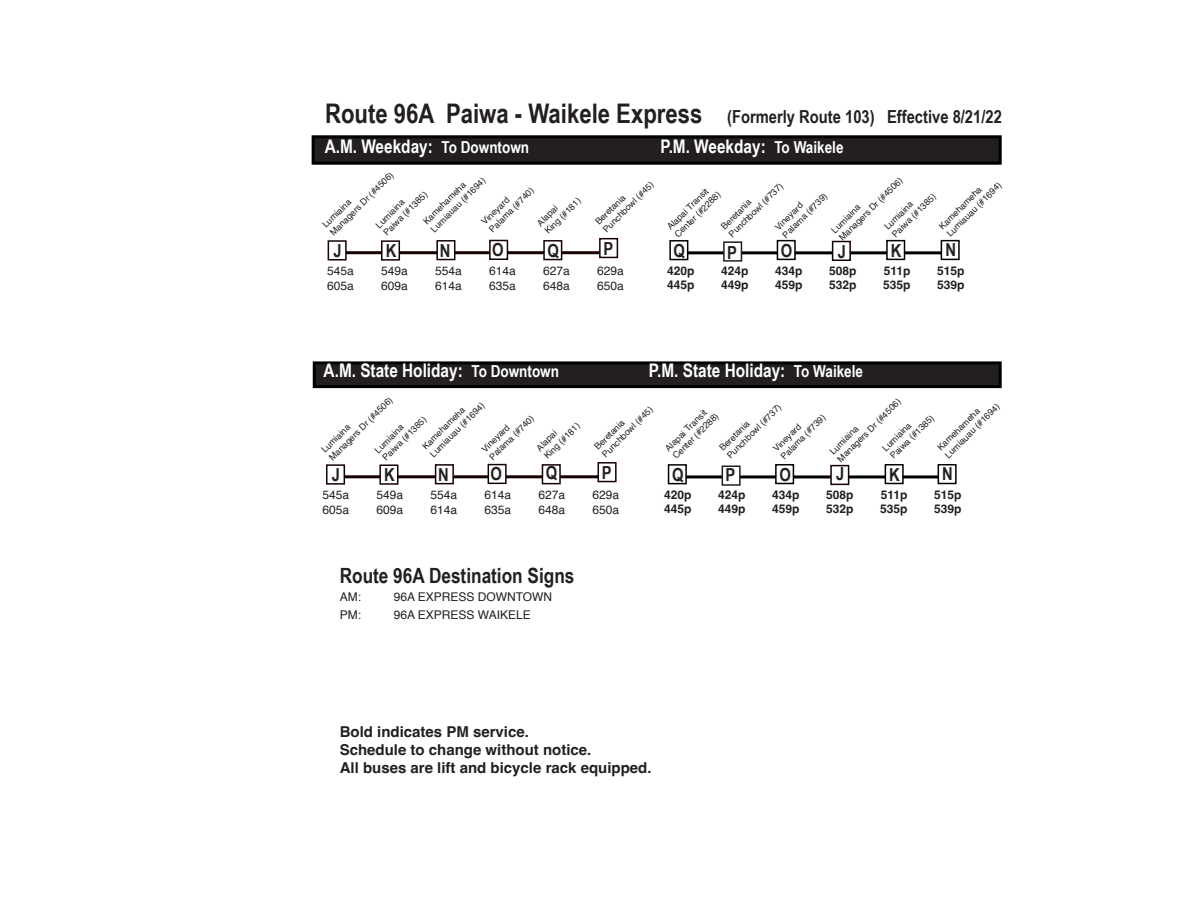
<style>
.page{position:relative;width:1188px;height:918px;background:#fff}
.page>*{position:absolute;margin:0;border:0;box-sizing:border-box;transform-origin:0 0}
.t1{font:700 21px "Arial Narrow";color:#231f20}
.t2{font:700 18.75px "Arial Narrow";color:#fff}
.t3{font:700 18px "Arial Narrow";color:#231f20}
.t4{font:700 15px/18px "Helvetica";color:#231f20}
.t5{font:12px "Helvetica";color:#231f20}
.t6{font:700 12px "Helvetica";color:#231f20}
.t7{font:9px/10.8px "Helvetica";color:#231f20}
.s1{font-size:27px}
.s2{font-size:16.5px}
</style>
<div class="page">
<div style="left:313px;top:137px;width:687px;height:26px;background:#231f20"></div>
<div style="left:312px;top:135px;width:690px;height:30px;border:3px solid #000"></div>
<div style="left:314px;top:363px;width:686px;height:24px;background:#231f20"></div>
<div style="left:313px;top:361px;width:689px;height:27px;border:3px solid #000"></div>
<hr style="left:673px;top:251px;width:275px;height:3px;background:#000">
<div style="left:669px;top:240px;width:19px;height:20px;background:#fff;border:2px solid #000"></div>
<div style="left:777px;top:240px;width:19px;height:20px;background:#fff;border:2px solid #000"></div>
<div style="left:886px;top:240px;width:19px;height:20px;background:#fff;border:2px solid #000"></div>
<div style="left:941px;top:240px;width:19px;height:20px;background:#fff;border:2px solid #000"></div>
<hr style="left:330px;top:251px;width:285px;height:3px;background:#170000">
<div style="left:328px;top:240px;width:19px;height:21px;background:#fff;border:2px solid #170000"></div>
<div style="left:543px;top:240px;width:19px;height:20px;background:#fff;border:2px solid #170000"></div>
<div style="left:436px;top:240px;width:19px;height:20px;background:#fff;border:2px solid #170000"></div>
<div style="left:489px;top:240px;width:19px;height:20px;background:#fff;border:2px solid #170000"></div>
<div style="left:599px;top:238px;width:19px;height:20px;background:#fff;border:2px solid #170000"></div>
<div style="left:723px;top:241px;width:19px;height:21px;background:#fff;border:2px solid #231f20"></div>
<div style="left:381px;top:240px;width:19px;height:21px;background:#fff;border:2px solid #170000"></div>
<div style="left:832px;top:241px;width:19px;height:20px;background:#fff;border:2px solid #170000"></div>
<hr style="left:672px;top:475px;width:274px;height:3px;background:#000">
<div style="left:668px;top:464px;width:19px;height:20px;background:#fff;border:2px solid #000"></div>
<div style="left:775px;top:464px;width:19px;height:20px;background:#fff;border:2px solid #000"></div>
<div style="left:885px;top:464px;width:19px;height:20px;background:#fff;border:2px solid #000"></div>
<div style="left:938px;top:464px;width:19px;height:20px;background:#fff;border:2px solid #000"></div>
<hr style="left:328px;top:475px;width:286px;height:3px;background:#170000">
<div style="left:326px;top:464px;width:19px;height:21px;background:#fff;border:2px solid #170000"></div>
<div style="left:542px;top:464px;width:19px;height:20px;background:#fff;border:2px solid #170000"></div>
<div style="left:435px;top:464px;width:19px;height:20px;background:#fff;border:2px solid #170000"></div>
<div style="left:488px;top:464px;width:19px;height:20px;background:#fff;border:2px solid #170000"></div>
<div style="left:598px;top:462px;width:19px;height:20px;background:#fff;border:2px solid #170000"></div>
<div style="left:722px;top:465px;width:19px;height:21px;background:#fff;border:2px solid #231f20"></div>
<div style="left:379px;top:464px;width:19px;height:21px;background:#fff;border:2px solid #170000"></div>
<div style="left:830px;top:465px;width:19px;height:20px;background:#fff;border:2px solid #170000"></div>
<h3 class="t3" style="left:325px;top:103px;width:678px"><span class="s1">Route 96A Paiwa - Waikele Express</span> (Formerly Route 103) Effective 8/21/22</h3>
<h2 class="t2" style="left:325px;top:132px;width:206px">A.M. Weekday: <span class="s2">To Downtown</span></h2>
<h2 class="t2" style="left:660px;top:132px;width:185px">P.M. Weekday: <span class="s2">To Waikele</span></h2>
<p class="t7" style="left:320px;top:223px;width:87px;rotate:-45deg">Lumiaina<br>Managers Dr (#4506)</p>
<p class="t7" style="left:719px;top:224px;width:74px;rotate:-45deg">Beretania<br>Punchbowl (#737)</p>
<p class="t7" style="left:829px;top:228px;width:87px;rotate:-45deg">Lumiaina<br>Managers Dr (#4506)</p>
<p class="t7" style="left:421px;top:219px;width:75px;rotate:-45deg">Kamehameha<br>Lumiauau (#1694)</p>
<p class="t7" style="left:479px;top:220px;width:61px;rotate:-45deg">Vineyard<br>Palama (#740)</p>
<p class="t7" style="left:593px;top:219px;width:69px;rotate:-45deg">Beretania<br>Punchbowl (#45)</p>
<p class="t7" style="left:374px;top:223px;width:60px;rotate:-45deg">Lumiaina<br>Paiwa (#1385)</p>
<p class="t7" style="left:665px;top:225px;width:62px;rotate:-45deg">Alapai Transit<br>Center (#2288)</p>
<p class="t7" style="left:882px;top:225px;width:60px;rotate:-45deg">Lumiaina<br>Paiwa (#1385)</p>
<p class="t7" style="left:937px;top:224px;width:75px;rotate:-45deg">Kamehameha<br>Lumiauau (#1694)</p>
<p class="t7" style="left:773px;top:225px;width:61px;rotate:-45deg">Vineyard<br>Palama (#739)</p>
<p class="t7" style="left:535px;top:221px;width:48px;rotate:-45deg">Alapai<br>King (#181)</p>
<h3 class="t3" style="left:334px;top:237px;width:10px">J</h3>
<h3 class="t3" style="left:440px;top:237px;width:12px">N</h3>
<h3 class="t3" style="left:492px;top:236px;width:13px">O</h3>
<h3 class="t3" style="left:548px;top:237px;width:13px">Q</h3>
<h3 class="t3" style="left:603px;top:235px;width:11px">P</h3>
<h3 class="t3" style="left:674px;top:237px;width:13px">Q</h3>
<h3 class="t3" style="left:781px;top:237px;width:13px">O</h3>
<h3 class="t3" style="left:891px;top:237px;width:12px">K</h3>
<h3 class="t3" style="left:945px;top:236px;width:12px">N</h3>
<h3 class="t5" style="left:327px;top:262px;width:28px">545a</h3>
<h3 class="t5" style="left:381px;top:262px;width:28px">549a</h3>
<h3 class="t5" style="left:435px;top:262px;width:28px">554a</h3>
<h3 class="t5" style="left:489px;top:262px;width:28px">614a</h3>
<h3 class="t5" style="left:543px;top:262px;width:28px">627a</h3>
<h3 class="t5" style="left:597px;top:262px;width:28px">629a</h3>
<h3 class="t5" style="left:327px;top:276px;width:28px">605a</h3>
<h3 class="t5" style="left:381px;top:276px;width:28px">609a</h3>
<h3 class="t5" style="left:435px;top:276px;width:28px">614a</h3>
<h3 class="t5" style="left:489px;top:276px;width:28px">635a</h3>
<h3 class="t5" style="left:543px;top:276px;width:28px">648a</h3>
<h3 class="t5" style="left:597px;top:276px;width:28px">650a</h3>
<h3 class="t3" style="left:386px;top:237px;width:12px">K</h3>
<h3 class="t3" style="left:727px;top:239px;width:11px">P</h3>
<h3 class="t3" style="left:838px;top:238px;width:10px">J</h3>
<h3 class="t6" style="left:667px;top:263px;width:29px">420p</h3>
<h3 class="t6" style="left:721px;top:263px;width:29px">424p</h3>
<h3 class="t6" style="left:775px;top:263px;width:29px">434p</h3>
<h3 class="t6" style="left:829px;top:263px;width:29px">508p</h3>
<h3 class="t6" style="left:884px;top:263px;width:28px">511p</h3>
<h3 class="t6" style="left:937px;top:263px;width:29px">515p</h3>
<h3 class="t6" style="left:667px;top:278px;width:29px">445p</h3>
<h3 class="t6" style="left:721px;top:278px;width:29px">449p</h3>
<h3 class="t6" style="left:775px;top:278px;width:29px">459p</h3>
<h3 class="t6" style="left:829px;top:278px;width:29px">532p</h3>
<h3 class="t6" style="left:883px;top:278px;width:29px">535p</h3>
<h3 class="t6" style="left:937px;top:278px;width:29px">539p</h3>
<h2 class="t2" style="left:324px;top:356px;width:237px">A.M. State Holiday: <span class="s2">To Downtown</span></h2>
<h2 class="t2" style="left:649px;top:356px;width:216px">P.M. State Holiday: <span class="s2">To Waikele</span></h2>
<p class="t7" style="left:319px;top:448px;width:87px;rotate:-45deg">Lumiaina<br>Managers Dr (#4506)</p>
<p class="t7" style="left:717px;top:446px;width:74px;rotate:-45deg">Beretania<br>Punchbowl (#737)</p>
<p class="t7" style="left:828px;top:449px;width:87px;rotate:-45deg">Lumiaina<br>Managers Dr (#4506)</p>
<p class="t7" style="left:420px;top:444px;width:75px;rotate:-45deg">Kamehameha<br>Lumiauau (#1694)</p>
<p class="t7" style="left:373px;top:448px;width:60px;rotate:-45deg">Lumiaina<br>Paiwa (#1385)</p>
<p class="t7" style="left:663px;top:446px;width:62px;rotate:-45deg">Alapai Transit<br>Center (#2288)</p>
<p class="t7" style="left:880px;top:446px;width:60px;rotate:-45deg">Lumiaina<br>Paiwa (#1385)</p>
<p class="t7" style="left:935px;top:445px;width:75px;rotate:-45deg">Kamehameha<br>Lumiauau (#1694)</p>
<p class="t7" style="left:480px;top:447px;width:61px;rotate:-45deg">Vineyard<br>Palama (#740)</p>
<p class="t7" style="left:592px;top:444px;width:69px;rotate:-45deg">Beretania<br>Punchbowl (#45)</p>
<p class="t7" style="left:771px;top:446px;width:61px;rotate:-45deg">Vineyard<br>Palama (#739)</p>
<p class="t7" style="left:534px;top:446px;width:48px;rotate:-45deg">Alapai<br>King (#181)</p>
<h3 class="t3" style="left:332px;top:461px;width:10px">J</h3>
<h3 class="t3" style="left:438px;top:461px;width:12px">N</h3>
<h3 class="t3" style="left:491px;top:460px;width:13px">O</h3>
<h3 class="t3" style="left:546px;top:460px;width:13px">Q</h3>
<h3 class="t3" style="left:602px;top:459px;width:11px">P</h3>
<h3 class="t3" style="left:672px;top:461px;width:13px">Q</h3>
<h3 class="t3" style="left:779px;top:461px;width:13px">O</h3>
<h3 class="t3" style="left:889px;top:461px;width:12px">K</h3>
<h3 class="t3" style="left:942px;top:460px;width:12px">N</h3>
<h3 class="t5" style="left:322px;top:486px;width:28px">545a</h3>
<h3 class="t5" style="left:376px;top:486px;width:28px">549a</h3>
<h3 class="t5" style="left:430px;top:486px;width:28px">554a</h3>
<h3 class="t5" style="left:484px;top:486px;width:28px">614a</h3>
<h3 class="t5" style="left:538px;top:486px;width:28px">627a</h3>
<h3 class="t5" style="left:592px;top:486px;width:28px">629a</h3>
<h3 class="t5" style="left:322px;top:500px;width:28px">605a</h3>
<h3 class="t5" style="left:376px;top:500px;width:28px">609a</h3>
<h3 class="t5" style="left:430px;top:500px;width:28px">614a</h3>
<h3 class="t5" style="left:484px;top:500px;width:28px">635a</h3>
<h3 class="t5" style="left:538px;top:500px;width:28px">648a</h3>
<h3 class="t5" style="left:592px;top:500px;width:28px">650a</h3>
<h3 class="t3" style="left:384px;top:461px;width:12px">K</h3>
<h3 class="t3" style="left:726px;top:461px;width:11px">P</h3>
<h3 class="t3" style="left:836px;top:460px;width:10px">J</h3>
<h3 class="t6" style="left:664px;top:487px;width:29px">420p</h3>
<h3 class="t6" style="left:718px;top:487px;width:29px">424p</h3>
<h3 class="t6" style="left:772px;top:487px;width:29px">434p</h3>
<h3 class="t6" style="left:826px;top:487px;width:29px">508p</h3>
<h3 class="t6" style="left:881px;top:487px;width:28px">511p</h3>
<h3 class="t6" style="left:934px;top:487px;width:29px">515p</h3>
<h3 class="t6" style="left:664px;top:502px;width:29px">445p</h3>
<h3 class="t6" style="left:718px;top:502px;width:29px">449p</h3>
<h3 class="t6" style="left:772px;top:502px;width:29px">459p</h3>
<h3 class="t6" style="left:826px;top:502px;width:29px">532p</h3>
<h3 class="t6" style="left:880px;top:502px;width:29px">535p</h3>
<h3 class="t6" style="left:934px;top:502px;width:29px">539p</h3>
<h1 class="t1" style="left:340px;top:559px;width:236px">Route 96A Destination Signs</h1>
<h3 class="t5" style="left:340px;top:587px;width:23px">AM:</h3>
<h3 class="t5" style="left:394px;top:587px;width:160px">96A EXPRESS DOWNTOWN</h3>
<h3 class="t5" style="left:340px;top:605px;width:23px">PM:</h3>
<h3 class="t5" style="left:394px;top:605px;width:138px">96A EXPRESS WAIKELE</h3>
<h3 class="t4" style="left:340px;top:725px;width:313px">Bold indicates PM service.<br>Schedule to change without notice.<br>All buses are lift and bicycle rack equipped.</h3>
</div>
